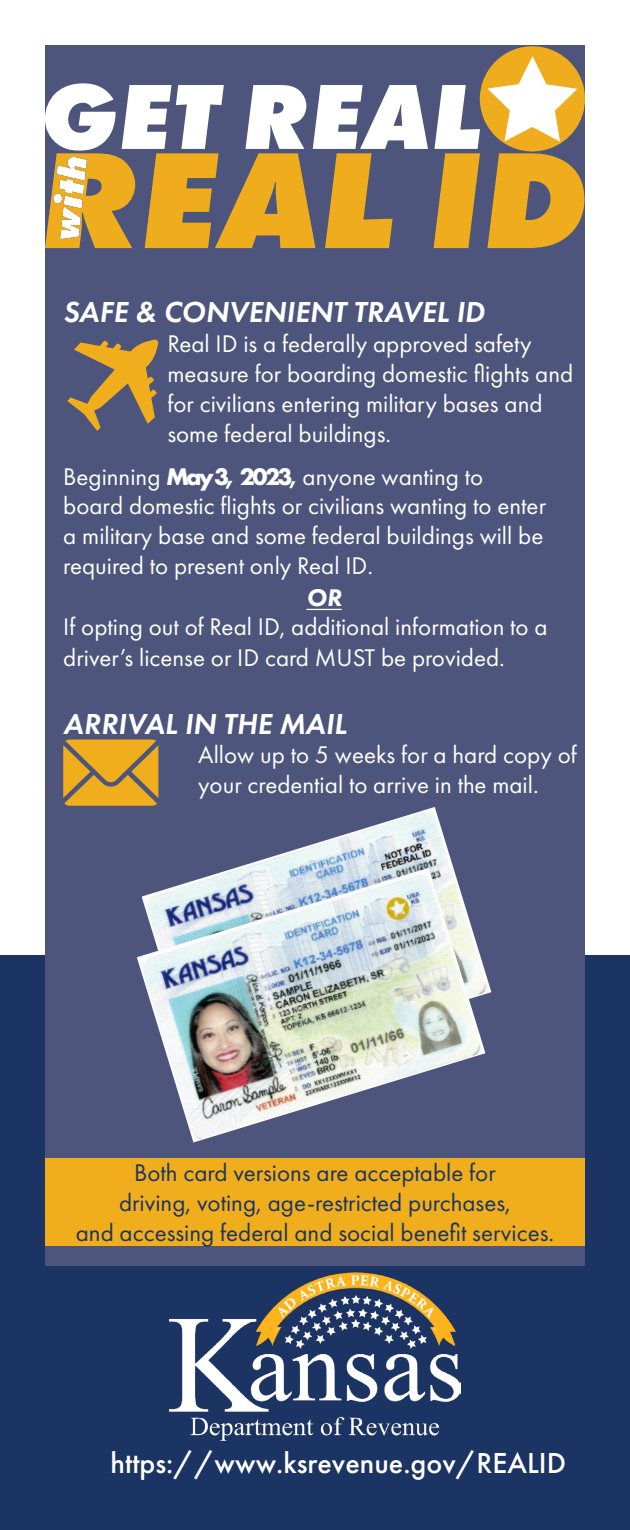
<style>
.page{position:relative;width:630px;height:1530px;background:#fff}
.page>*{position:absolute;margin:0;border:0;box-sizing:border-box;transform-origin:0 0}
.t1{font:italic 600 30px "Futura PT";color:#fff}
.t2{font:500 30px "Futura PT";color:#fff}
.t3{font:25px/30px "Futura PT";color:#fff}
.t4{font:25px/30px "Futura PT";color:#1b3463;text-align:center}
.t5{font:italic 800 25px "Futura PT";color:#fff}
.s1{font-weight:700}
.s2{font-weight:800}
</style>
<div class="page">
<div style="left:0;top:956px;width:630px;height:574px;background:#1b3463"></div>
<div style="left:45px;top:45px;width:540px;height:1220px;background:#4d557d"></div>
<img style="left:169px;top:1273px;width:292px;height:168px">
<div style="left:45px;top:1158px;width:540px;height:88px;background:#f0ad1c"></div>
<img style="left:235px;top:807px;width:256px;height:247px">
<img style="left:137px;top:868px;width:348px;height:275px">
<svg style="left:63px;top:740px;width:95px;height:66px;background:#d59e2b"></svg>
<svg style="left:45px;top:83px;width:383px;height:165px"></svg>
<svg style="left:434px;top:46px;width:151px;height:202px"></svg>
<svg style="left:67px;top:339px;width:92px;height:92px"></svg>
<hr style="left:306px;top:609px;width:36px;height:1px;background:#fff">
<p class="t1" style="left:63px;top:292px;width:423px">SAFE &amp; CONVENIENT TRAVEL ID</p>
<p class="t3" style="left:167px;top:329px;width:407px">Real ID is a federally approved safety measure for boarding domestic flights and for civilians entering military bases and some federal buildings.</p>
<p class="t3" style="left:63px;top:462px;width:484px">Beginning <span class="s1">May 3, 2023</span><span class="s2">,</span> anyone wanting to board domestic flights or civilians wanting to enter a military base and some federal buildings will be required to present only Real ID.</p>
<p class="t5" style="left:306px;top:582px;width:37px">OR</p>
<p class="t3" style="left:63px;top:612px;width:486px">If opting out of Real ID, additional information to a driver’s license or ID card MUST be provided.</p>
<p class="t1" style="left:63px;top:705px;width:285px">ARRIVAL IN THE MAIL</p>
<p class="t3" style="left:198px;top:740px;width:380px">Allow up to 5 weeks for a hard copy of your credential to arrive in the mail.</p>
<p class="t4" style="left:76px;top:1158px;width:480px">Both card versions are acceptable for<br>driving, voting, age-restricted purchases,<br>and accessing federal and social benefit services.</p>
<p class="t2" style="left:110px;top:1444px;width:457px">https://www.ksrevenue.gov/REALID</p>
</div>
